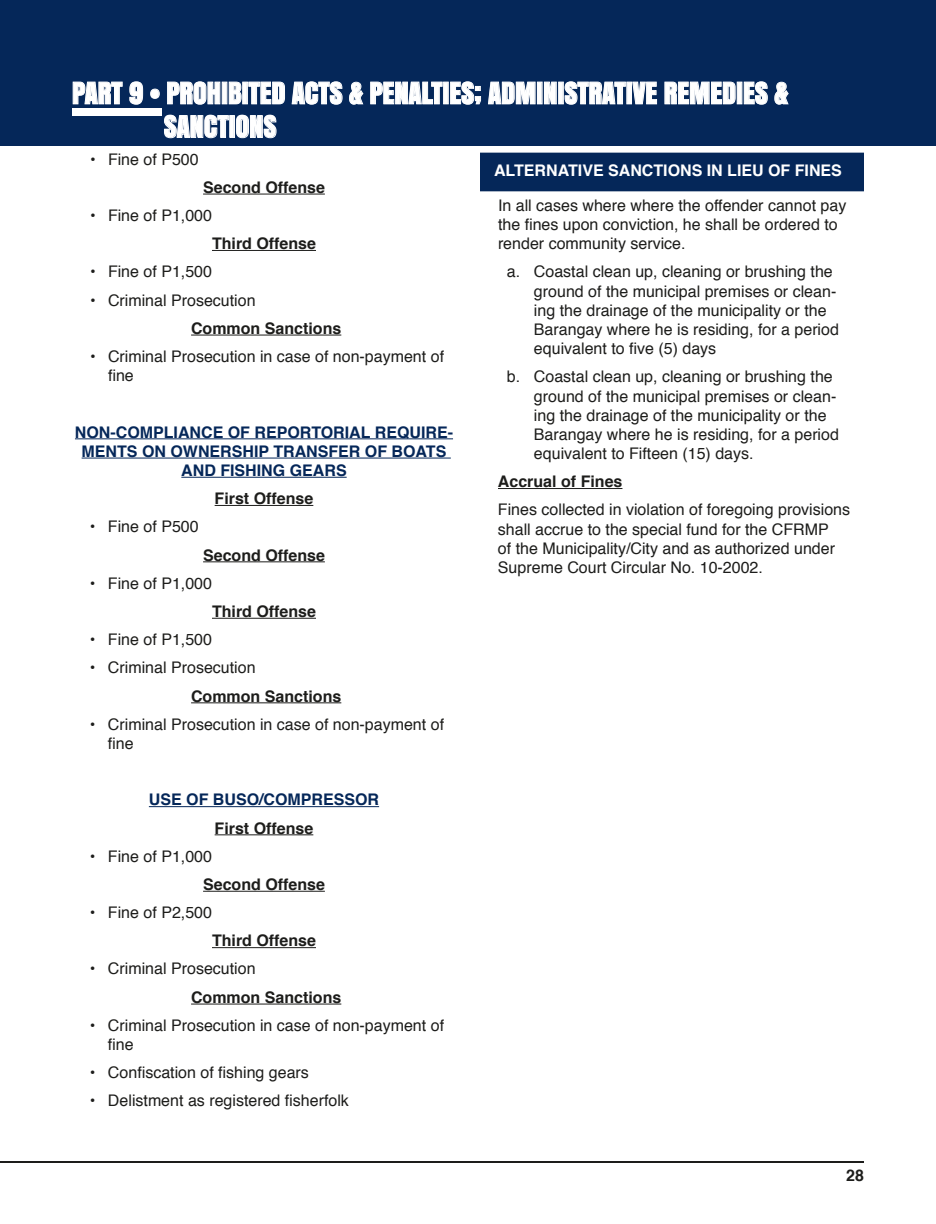
<style>
.page{position:relative;width:936px;height:1224px;background:#fff}
.page>*{position:absolute;margin:0;border:0;box-sizing:border-box;transform-origin:0 0}
.t1{font:28px/33.6px "Anton";color:#fff}
.t2{font:16px/19.2px "Helvetica";color:#1d1d1b}
.t3{font:700 16px "Helvetica";color:#1d1d1b}
.t4{font:700 16px/19.2px "Helvetica";color:#052759;text-align:center}
.t5{font:700 16px "Helvetica";color:#fff}
</style>
<div class="page">
<hr style="left:0;top:1161px;width:864px;height:2px;background:#1d1d1b">
<div style="left:0;top:0;width:936px;height:145px;background:#052759"></div>
<div style="left:72px;top:108px;width:89px;height:7px;background:#fff"></div>
<svg style="left:72px;top:81px;width:51px;height:24px"></svg>
<svg style="left:129px;top:81px;width:15px;height:24px"></svg>
<svg style="left:150px;top:88px;width:10px;height:11px"></svg>
<svg style="left:167px;top:81px;width:54px;height:24px"></svg>
<svg style="left:228px;top:81px;width:14px;height:24px"></svg>
<svg style="left:248px;top:81px;width:95px;height:24px"></svg>
<svg style="left:349px;top:81px;width:15px;height:24px"></svg>
<svg style="left:370px;top:81px;width:73px;height:24px"></svg>
<svg style="left:450px;top:81px;width:32px;height:24px"></svg>
<svg style="left:488px;top:81px;width:48px;height:24px"></svg>
<div style="left:537px;top:82px;width:5px;height:22px;border:1px solid #fff"></div>
<svg style="left:544px;top:81px;width:13px;height:24px"></svg>
<svg style="left:564px;top:81px;width:62px;height:24px"></svg>
<div style="left:627px;top:82px;width:5px;height:22px;border:1px solid #fff"></div>
<svg style="left:632px;top:81px;width:26px;height:24px"></svg>
<svg style="left:664px;top:81px;width:72px;height:24px"></svg>
<svg style="left:743px;top:81px;width:25px;height:24px"></svg>
<svg style="left:774px;top:81px;width:15px;height:24px"></svg>
<svg style="left:164px;top:115px;width:65px;height:24px"></svg>
<div style="left:230px;top:116px;width:5px;height:21px;border:1px solid #fff"></div>
<svg style="left:236px;top:115px;width:41px;height:24px"></svg>
<hr style="left:203px;top:194px;width:122px;height:1px;background:#1d1d1b">
<hr style="left:212px;top:250px;width:104px;height:1px;background:#1d1d1b">
<hr style="left:191px;top:335px;width:150px;height:1px;background:#1d1d1b">
<hr style="left:75px;top:438px;width:378px;height:1px;background:#052759">
<hr style="left:82px;top:458px;width:369px;height:1px;background:#052759">
<hr style="left:181px;top:477px;width:166px;height:1px;background:#052759">
<hr style="left:215px;top:505px;width:98px;height:1px;background:#1d1d1b">
<hr style="left:203px;top:561px;width:122px;height:1px;background:#1d1d1b">
<hr style="left:212px;top:618px;width:104px;height:1px;background:#1d1d1b">
<hr style="left:191px;top:702px;width:150px;height:1px;background:#1d1d1b">
<hr style="left:149px;top:806px;width:230px;height:1px;background:#052759">
<hr style="left:215px;top:834px;width:98px;height:1px;background:#1d1d1b">
<hr style="left:203px;top:891px;width:122px;height:1px;background:#1d1d1b">
<hr style="left:212px;top:947px;width:104px;height:1px;background:#1d1d1b">
<hr style="left:191px;top:1004px;width:150px;height:1px;background:#1d1d1b">
<div style="left:481px;top:154px;width:383px;height:36px;background:#052759"></div>
<div style="left:480px;top:153px;width:385px;height:38px;border:2px solid #052759"></div>
<hr style="left:498px;top:488px;width:124px;height:1px;background:#1d1d1b">
<h1 class="t1" style="left:164px;top:75px;width:626px;text-indent:-92px">PART 9 • PROHIBITED ACTS &amp; PENALTIES; ADMINISTRATIVE REMEDIES &amp;<br>SANCTIONS</h1>
<p class="t2" style="left:90px;top:150px;width:110px">• Fine of P500</p>
<p class="t3" style="left:203px;top:174px;width:123px">Second Offense</p>
<p class="t2" style="left:90px;top:206px;width:124px">• Fine of P1,000</p>
<p class="t3" style="left:212px;top:231px;width:106px">Third Offense</p>
<p class="t2" style="left:90px;top:263px;width:124px">• Fine of P1,500</p>
<p class="t2" style="left:90px;top:291px;width:167px">• Criminal Prosecution</p>
<p class="t3" style="left:191px;top:315px;width:152px">Common Sanctions</p>
<p class="t2" style="left:108px;top:347px;width:338px;text-indent:-18px">• Criminal Prosecution in case of non-payment of fine</p>
<p class="t5" style="left:494px;top:157px;width:349px">ALTERNATIVE SANCTIONS IN LIEU OF FINES</p>
<p class="t2" style="left:498px;top:196px;width:350px">In all cases where where the offender cannot pay the fines upon conviction, he shall be ordered to render community service.</p>
<p class="t2" style="left:534px;top:263px;width:307px;text-indent:-27px">a. Coastal clean up, cleaning or brushing the ground of the municipal premises or clean&shy;ing the drainage of the municipality or the Barangay where he is residing, for a period equivalent to five (5) days</p>
<p class="t2" style="left:534px;top:368px;width:307px;text-indent:-27px">b. Coastal clean up, cleaning or brushing the ground of the municipal premises or clean&shy;ing the drainage of the municipality or the Barangay where he is residing, for a period equivalent to Fifteen (15) days.</p>
<p class="t3" style="left:498px;top:469px;width:126px">Accrual of Fines</p>
<p class="t2" style="left:498px;top:501px;width:354px">Fines collected in violation of foregoing provisions shall accrue to the special fund for the CFRMP<br>of the Municipality/City and as authorized under Supreme Court Circular No. 10-2002.</p>
<p class="t4" style="left:75px;top:423px;width:380px">NON-COMPLIANCE OF REPORTORIAL REQUIRE-<br>MENTS ON OWNERSHIP TRANSFER OF BOATS<br>AND FISHING GEARS</p>
<p class="t3" style="left:215px;top:486px;width:100px">First Offense</p>
<p class="t2" style="left:90px;top:518px;width:110px">• Fine of P500</p>
<p class="t3" style="left:203px;top:542px;width:123px">Second Offense</p>
<p class="t2" style="left:90px;top:574px;width:124px">• Fine of P1,000</p>
<p class="t3" style="left:212px;top:598px;width:106px">Third Offense</p>
<p class="t2" style="left:90px;top:630px;width:124px">• Fine of P1,500</p>
<p class="t2" style="left:90px;top:659px;width:167px">• Criminal Prosecution</p>
<p class="t3" style="left:191px;top:683px;width:152px">Common Sanctions</p>
<p class="t2" style="left:108px;top:715px;width:338px;text-indent:-18px">• Criminal Prosecution in case of non-payment of fine</p>
<p class="t4" style="left:149px;top:790px;width:232px">USE OF BUSO/COMPRESSOR</p>
<p class="t3" style="left:215px;top:815px;width:100px">First Offense</p>
<p class="t2" style="left:90px;top:847px;width:124px">• Fine of P1,000</p>
<p class="t3" style="left:203px;top:871px;width:123px">Second Offense</p>
<p class="t2" style="left:90px;top:903px;width:124px">• Fine of P2,500</p>
<p class="t3" style="left:212px;top:928px;width:106px">Third Offense</p>
<p class="t2" style="left:90px;top:960px;width:167px">• Criminal Prosecution</p>
<p class="t3" style="left:191px;top:984px;width:152px">Common Sanctions</p>
<p class="t2" style="left:108px;top:1016px;width:338px;text-indent:-18px">• Criminal Prosecution in case of non-payment of fine</p>
<p class="t2" style="left:90px;top:1064px;width:220px">• Confiscation of fishing gears</p>
<p class="t2" style="left:90px;top:1092px;width:260px">• Delistment as registered fisherfolk</p>
<p class="t3" style="left:846px;top:1162px;width:19px">28</p>
</div>
